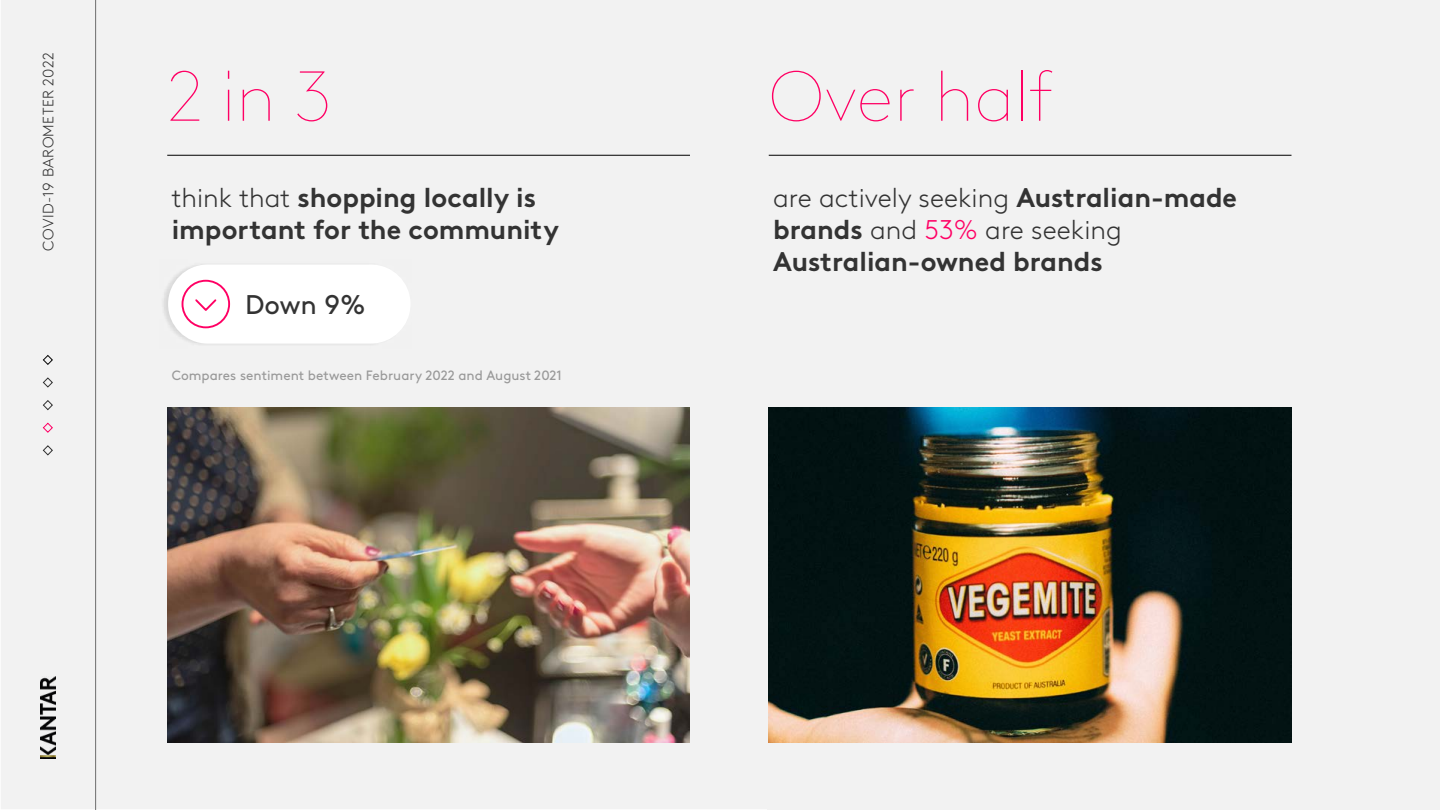
<style>
.page{position:relative;width:1440px;height:810px;background:#fff}
.page>*{position:absolute;margin:0;border:0;box-sizing:border-box;transform-origin:0 0}
.t1{font:100 70.5px "Kantar Brown";color:#ff0063}
.t2{font:100 70.5px "Kantar Brown";color:#ff0064}
.t3{font:700 27px/32.4px "Kantar Brown";color:#333}
.t4{font:27px "Kantar Brown";color:#333}
.t5{font:300 15px "Kantar Brown";letter-spacing:.025em;color:#333}
.t6{font:13.5px "Kantar Brown";color:#999}
.s1{font-weight:300}
.s2{font-weight:300;color:#ff0064}
</style>
<div class="page">
<div style="left:1px;top:0;width:766px;height:809px;background:#f2f2f2"></div>
<svg style="left:43px;top:355px;width:10px;height:11px"></svg>
<svg style="left:43px;top:377px;width:10px;height:11px"></svg>
<svg style="left:43px;top:399px;width:10px;height:12px"></svg>
<svg style="left:43px;top:422px;width:10px;height:11px"></svg>
<svg style="left:43px;top:445px;width:10px;height:10px"></svg>
<hr style="left:95px;top:0;width:1px;height:810px;background:#333">
<img style="left:40px;top:677px;width:16px;height:82px">
<div style="left:767px;top:0;width:673px;height:810px;background:#f2f2f2"></div>
<hr style="left:769px;top:155px;width:523px;height:1px;background:#000">
<img style="left:769px;top:407px;width:523px;height:335px">
<hr style="left:167px;top:155px;width:523px;height:1px;background:#000">
<img style="left:167px;top:407px;width:523px;height:335px">
<img style="left:159px;top:259px;width:253px;height:90px">
<div style="left:168px;top:265px;width:243px;height:79px;background:#fff;border-radius:40px"></div>
<div style="left:182px;top:280px;width:48px;height:48px;border:2px solid #ff0064;border-radius:50%"></div>
<svg style="left:195px;top:299px;width:22px;height:12px"></svg>
<p class="t5" style="left:37px;top:251px;width:200px;rotate:-90deg">COVID-19 BAROMETER 2022</p>
<h1 class="t2" style="left:167px;top:45px;width:166px">2 in 3</h1>
<p class="t3" style="left:172px;top:178px;width:389px"><span class="s1">think that</span> shopping locally is important for the community</p>
<p class="t4" style="left:245px;top:284px;width:122px">Down 9%</p>
<p class="t6" style="left:172px;top:365px;width:392px">Compares sentiment between February 2022 and August 2021</p>
<h1 class="t1" style="left:769px;top:45px;width:287px">Over half</h1>
<p class="t3" style="left:773px;top:178px;width:465px"><span class="s1">are actively seeking</span> Australian-made brands <span class="s1">and</span> <span class="s2">53%</span> <span class="s1">are seeking<br></span>Australian-owned brands</p>
</div>
